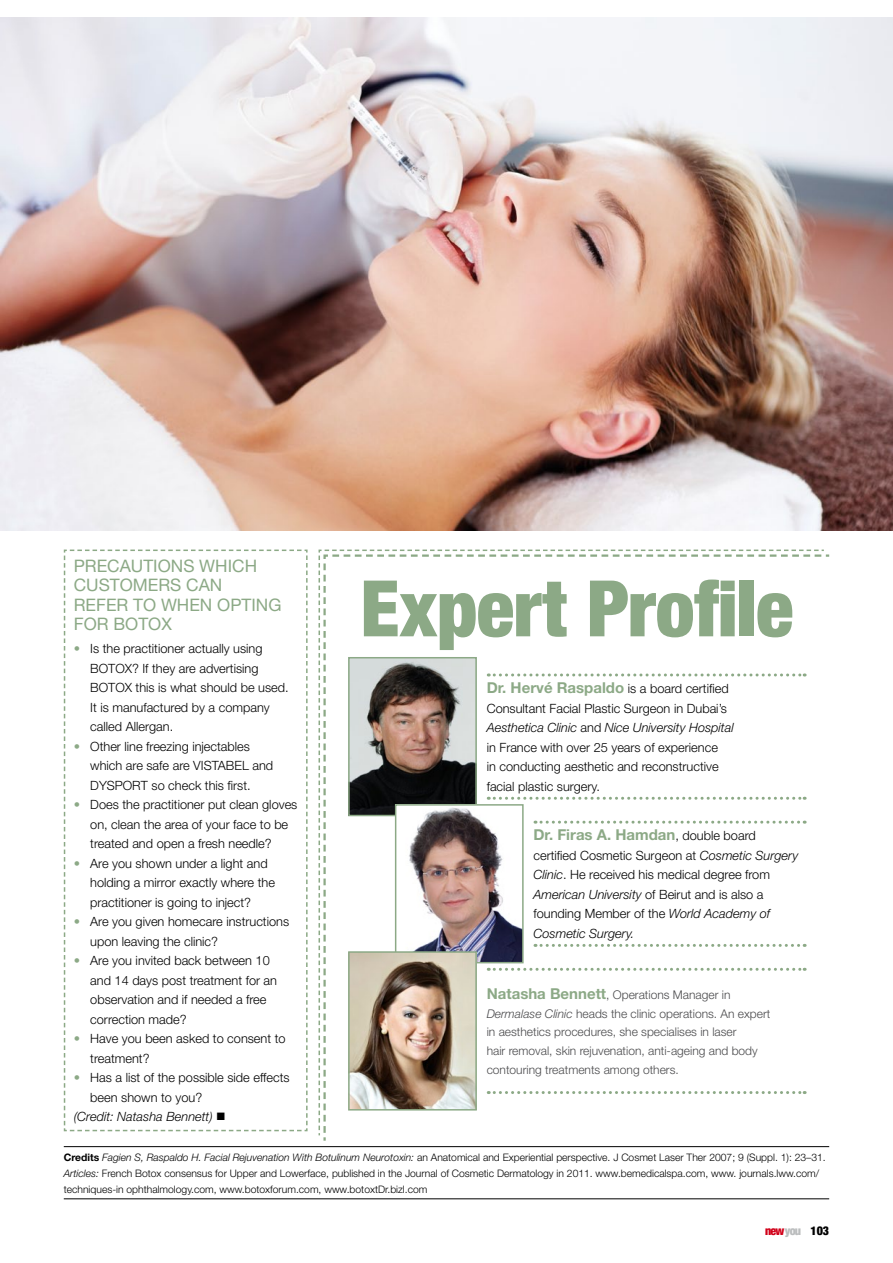
<style>
.page{position:relative;width:893px;height:1263px;background:#fff}
.page>*{position:absolute;margin:0;border:0;box-sizing:border-box;transform-origin:0 0}
.t1{font:900 condensed 78px "Helvetica Neue LT Std";letter-spacing:-.005em;color:#8ca986}
.t2{font:17.25px/19.5px "Helvetica Neue LT Std";color:#8ca986}
.t3{font:700 15px "Helvetica Neue LT Std";color:#8ca986}
.t4{font:300 12.75px/19.5px "Helvetica Neue LT Std";color:#000}
.t5{font:italic 300 12.75px "Helvetica Neue LT Std";color:#000}
.t6{font:300 12px/18.8px "Helvetica Neue LT Std";color:#4b4b4d}
.t7{font:900 condensed 12px "Helvetica Neue";letter-spacing:-.065em;color:#d10019}
.t8{font:300 10.35px/15.8px "Helvetica Neue LT Std";color:#000}
.s1{color:#8ca986}
.s2{font-weight:700;font-size:15px;color:#8ca986}
.s3{font-style:italic}
.s4{font-weight:300;font-size:12.75px;color:#000}
.s5{font-weight:700}
.s6{color:#bbbdbe}
.s7{color:#000}
</style>
<div class="page">
<img style="left:0;top:18px;width:893px;height:513px">
<svg style="left:63px;top:549px;width:245px;height:583px"></svg>
<svg style="left:319px;top:549px;width:502px;height:586px"></svg>
<img style="left:351px;top:954px;width:123px;height:153px">
<div style="left:348px;top:951px;width:129px;height:159px;border:2px solid #8ca986"></div>
<hr style="left:64px;top:1146px;width:765px;height:1px;background:#000">
<hr style="left:64px;top:1198px;width:765px;height:1px;background:#000">
<h2 class="t2" style="left:74px;top:556px;width:209px">PRECAUTIONS WHICH<br>CUSTOMERS CAN<br>REFER TO WHEN OPTING<br>FOR BOTOX</h2>
<p class="t4" style="left:90px;top:639px;width:200px;text-indent:-16px"><span class="s1">•</span> Is the practitioner actually using<br>BOTOX? If they are advertising<br>BOTOX this is what should be used.<br>It is manufactured by a company called Allergan.</p>
<p class="t4" style="left:90px;top:736px;width:184px;text-indent:-16px"><span class="s1">•</span> Other line freezing injectables which are safe are VISTABEL and<br>DYSPORT so check this first.</p>
<p class="t4" style="left:90px;top:794px;width:209px;text-indent:-16px"><span class="s1">•</span> Does the practitioner put clean gloves on, clean the area of your face to be treated and open a fresh needle?</p>
<p class="t4" style="left:90px;top:853px;width:186px;text-indent:-16px"><span class="s1">•</span> Are you shown under a light and holding a mirror exactly where the practitioner is going to inject?</p>
<p class="t4" style="left:90px;top:911px;width:200px;text-indent:-16px"><span class="s1">•</span> Are you given homecare instructions upon leaving the clinic?</p>
<p class="t4" style="left:90px;top:950px;width:188px;text-indent:-16px"><span class="s1">•</span> Are you invited back between 10 and 14 days post treatment for an observation and if needed a free correction made?</p>
<p class="t4" style="left:90px;top:1028px;width:197px;text-indent:-16px"><span class="s1">•</span> Have you been asked to consent to treatment?</p>
<p class="t4" style="left:74px;top:1067px;width:217px"><span class="s1">•</span> Has a list of the possible side effects</p>
<p class="t4" style="left:90px;top:1087px;width:113px">been shown to you?</p>
<p class="t5" style="left:74px;top:1109px;width:153px">(Credit: Natasha Bennett) ■</p>
<h1 class="t1" style="left:360px;top:560px;width:434px">Expert Profile</h1>
<p class="t4" style="left:487px;top:679px;width:248px"><span class="s2">Dr. Hervé Raspaldo</span> is a board certified Consultant Facial Plastic Surgeon in Dubai’s <span class="s3">Aesthetica Clinic</span> and <span class="s3">Nice University Hospital </span>in France with over 25 years of experience<br>in conducting aesthetic and reconstructive facial plastic surgery.</p>
<p class="t3" style="left:533px;top:826px;width:224px">Dr. Firas A. Hamdan<span class="s4">, double board</span></p>
<p class="t4" style="left:533px;top:845px;width:266px">certified Cosmetic Surgeon at <span class="s3">Cosmetic Surgery Clinic</span>. He received his medical degree from <span class="s3">American University</span> of Beirut and is also a founding Member of the <span class="s3">World Academy of Cosmetic Surgery.</span></p>
<p class="t6" style="left:487px;top:985px;width:285px"><span class="s2">Natasha Bennett</span>, Operations Manager in <span class="s3">Dermalase Clinic</span> heads the clinic operations. An expert in aesthetics procedures, she specialises in laser<br>hair removal, skin rejuvenation, anti-ageing and body contouring treatments among others.</p>
<p class="t8" style="left:64px;top:1149px;width:763px"><span class="s5">Credits</span> <span class="s3">Fagien S, Raspaldo H. Facial Rejuvenation With Botulinum Neurotoxin:</span> an Anatomical and Experiential perspective. J Cosmet Laser Ther 2007; 9 (Suppl. 1): 23–31.<br><span class="s3">Articles:</span> French Botox consensus for Upper and Lowerface, published in the Journal of Cosmetic Dermatology in 2011. www.bemedicalspa.com, www. journals.lww.com/ techniques-in ophthalmology.com, www.botoxforum.com, www.botoxtDr.bizl.com</p>
<p class="t7" style="left:765px;top:1224px;width:66px">new<span class="s6">you</span> <span class="s7">103</span></p>
</div>
